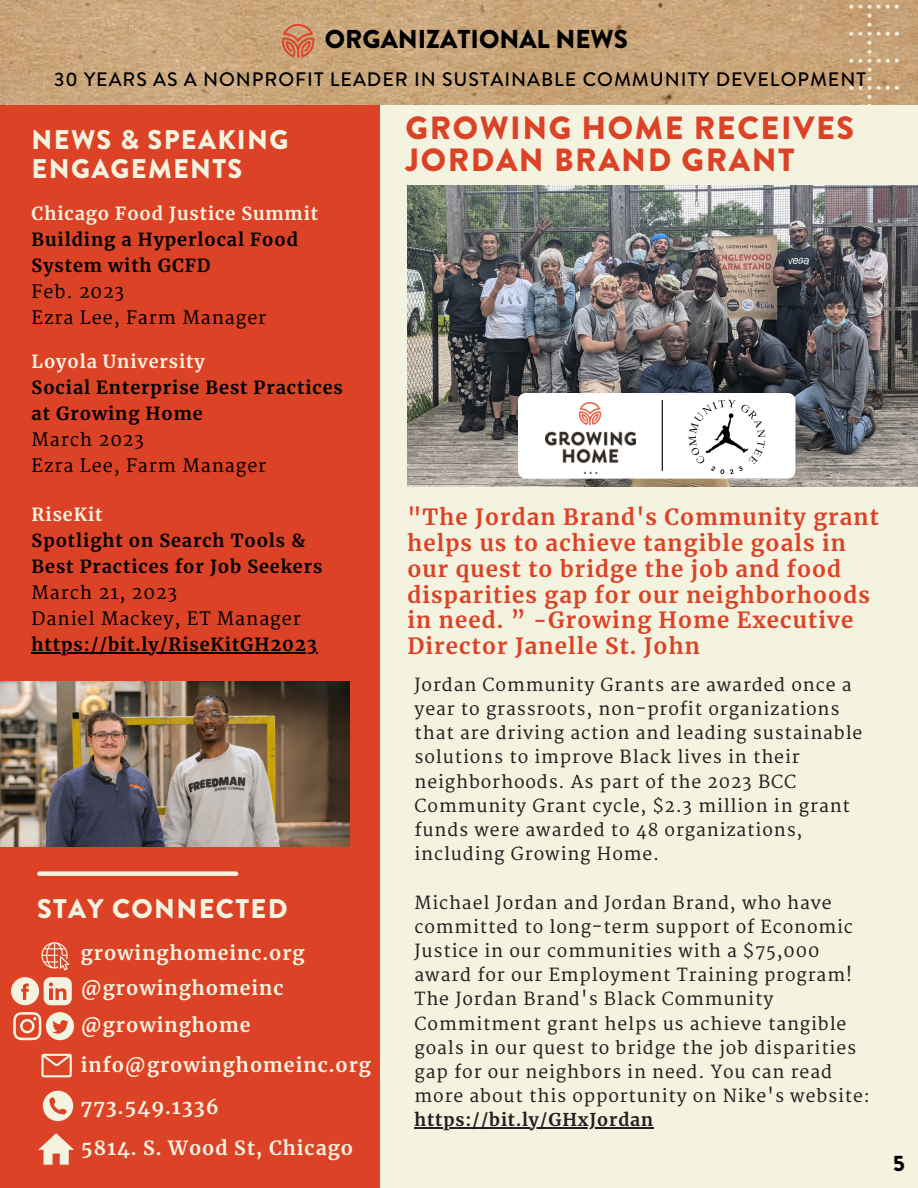
<style>
.page{position:relative;width:918px;height:1188px;background:#fff}
.page>*{position:absolute;margin:0;border:0;box-sizing:border-box;transform-origin:0 0}
.t1{font:900 32.1px/32.1px "Brandon Grotesque";letter-spacing:.05em;color:#dc4226}
.t2{font:900 27px "Brandon Grotesque";letter-spacing:.05em;color:#f4f3e0}
.t3{font:900 25.8px "Brandon Grotesque";color:#000}
.t4{font:700 22.2px/25.8px "Merriweather";letter-spacing:.05em;color:#dc4226}
.t5{font:900 22.2px "Brandon Grotesque";color:#000}
.t6{font:700 19.5px "Merriweather";letter-spacing:.05em;color:#f4f3e0}
.t7{font:500 19.5px "Brandon Grotesque";letter-spacing:.05em;color:#000}
.t8{font:700 18px/25.8px "Merriweather";letter-spacing:.05em;color:#000}
.t9{font:18px "Merriweather";letter-spacing:.05em;color:#000}
.t10{font:700 18px "Merriweather";letter-spacing:.05em;color:#f4f3e0}
.t11{font:17.55px/24.2px "Merriweather";letter-spacing:.05em;color:#231f20}
.t12{font:700 17.55px "Merriweather";letter-spacing:.05em;color:#231f20}
</style>
<div class="page">
<div style="left:0;top:25px;width:918px;height:1163px;background:#f4f3e0"></div>
<div style="left:0;top:0;width:380px;height:1188px;background:#dc4226"></div>
<img style="left:0;top:0;width:918px;height:105px">
<img style="left:407px;top:186px;width:511px;height:300px">
<div style="left:39px;top:871px;width:197px;height:5px;background:#f4f3e0"></div>
<svg style="left:41px;top:942px;width:29px;height:28px"></svg>
<svg style="left:11px;top:977px;width:61px;height:28px"></svg>
<svg style="left:13px;top:1012px;width:61px;height:28px"></svg>
<svg style="left:41px;top:1054px;width:31px;height:23px"></svg>
<svg style="left:43px;top:1091px;width:30px;height:30px"></svg>
<svg style="left:38px;top:1133px;width:36px;height:32px"></svg>
<img style="left:0;top:681px;width:350px;height:165px">
<img style="left:845px;top:0;width:53px;height:105px">
<img style="left:283px;top:25px;width:35px;height:32px">
<hr style="left:415px;top:1128px;width:239px;height:1px;background:#231f20">
<hr style="left:32px;top:652px;width:286px;height:1px;background:#000">
<div style="left:518px;top:393px;width:277px;height:86px;background:#fff"></div>
<hr style="left:662px;top:400px;width:1px;height:71px;background:#000">
<img style="left:689px;top:400px;width:76px;height:75px">
<img style="left:546px;top:402px;width:90px;height:71px">
<p class="t3" style="left:325px;top:21px;width:305px">ORGANIZATIONAL NEWS</p>
<p class="t7" style="left:54px;top:66px;width:813px">30 YEARS AS A NONPROFIT LEADER IN SUSTAINABLE COMMUNITY DEVELOPMENT</p>
<p class="t2" style="left:32px;top:120px;width:258px">NEWS &amp; SPEAKING</p>
<p class="t2" style="left:32px;top:149px;width:212px">ENGAGEMENTS</p>
<p class="t10" style="left:32px;top:203px;width:288px">Chicago Food Justice Summit</p>
<p class="t8" style="left:32px;top:227px;width:268px">Building a Hyperlocal Food<br>System with GCFD</p>
<p class="t9" style="left:32px;top:281px;width:94px">Feb. 2023</p>
<p class="t9" style="left:32px;top:307px;width:236px">Ezra Lee, Farm Manager</p>
<p class="t10" style="left:32px;top:350px;width:175px">Loyola University</p>
<p class="t8" style="left:32px;top:375px;width:313px">Social Enterprise Best Practices at Growing Home</p>
<p class="t9" style="left:32px;top:429px;width:114px">March 2023</p>
<p class="t9" style="left:32px;top:455px;width:236px">Ezra Lee, Farm Manager</p>
<p class="t10" style="left:32px;top:504px;width:72px">RiseKit</p>
<p class="t8" style="left:32px;top:528px;width:275px">Spotlight on Search Tools &amp;</p>
<p class="t8" style="left:32px;top:554px;width:292px">Best Practices for Job Seekers</p>
<p class="t9" style="left:32px;top:582px;width:147px">March 21, 2023</p>
<p class="t9" style="left:32px;top:608px;width:271px">Daniel Mackey, ET Manager</p>
<p class="t8" style="left:32px;top:632px;width:287px">https://bit.ly/RiseKitGH2023</p>
<p class="t2" style="left:37px;top:889px;width:252px">STAY CONNECTED</p>
<p class="t6" style="left:81px;top:941px;width:225px">growinghomeinc.org</p>
<p class="t6" style="left:81px;top:976px;width:204px">@growinghomeinc</p>
<p class="t6" style="left:81px;top:1013px;width:171px">@growinghome</p>
<p class="t6" style="left:81px;top:1053px;width:292px">info@growinghomeinc.org</p>
<p class="t6" style="left:81px;top:1095px;width:140px">773.549.1336</p>
<p class="t6" style="left:81px;top:1136px;width:274px">5814. S. Wood St, Chicago</p>
<p class="t1" style="left:406px;top:112px;width:450px">GROWING HOME RECEIVES<br>JORDAN BRAND GRANT</p>
<p class="t4" style="left:407px;top:504px;width:473px">"The Jordan Brand's Community grant helps us to achieve tangible goals in our quest to bridge the job and food disparities gap for our neighborhoods in need. ” -Growing Home Executive Director Janelle St. John</p>
<p class="t11" style="left:415px;top:673px;width:449px">Jordan Community Grants are awarded once a year to grassroots, non-profit organizations that are driving action and leading sustainable solutions to improve Black lives in their neighborhoods. As part of the 2023 BCC Community Grant cycle, $2.3 million in grant funds were awarded to 48 organizations, including Growing Home.</p>
<p class="t11" style="left:415px;top:891px;width:457px">Michael Jordan and Jordan Brand, who have committed to long-term support of Economic Justice in our communities with a $75,000 award for our Employment Training program!<br>The Jordan Brand's Black Community Commitment grant helps us achieve tangible goals in our quest to bridge the job disparities gap for our neighbors in need. You can read more about this opportunity on Nike's website:</p>
<p class="t12" style="left:415px;top:1109px;width:240px">https://bit.ly/GHxJordan</p>
<p class="t5" style="left:893px;top:1147px;width:13px">5</p>
</div>
